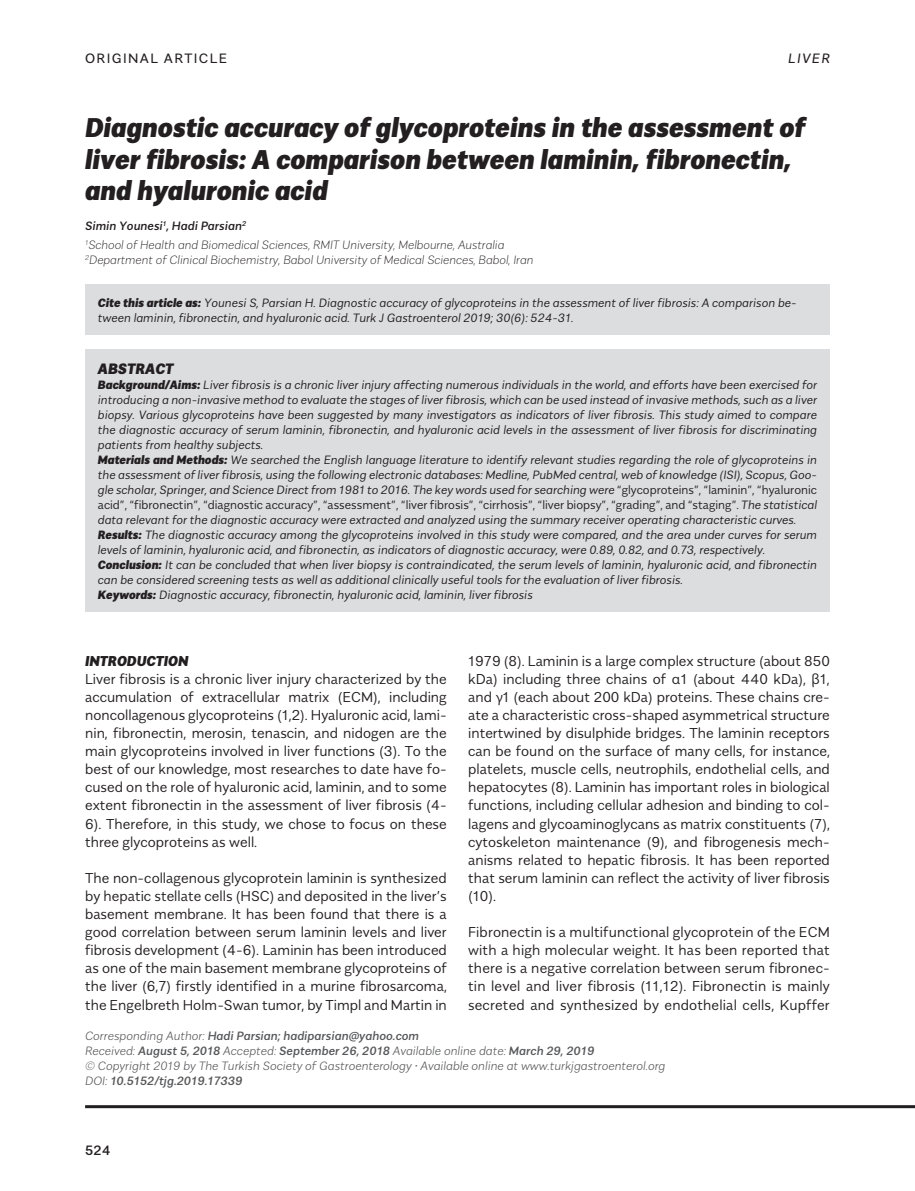
<style>
.page{position:relative;width:915px;height:1191px;background:#fff}
.page>*{position:absolute;margin:0;border:0;box-sizing:border-box;transform-origin:0 0}
.t1{font:italic 900 27px/31.5px "Alergia Normal";color:#231f20}
.t2{font:italic 900 15px "Alergia Normal";color:#231f20}
.t3{font:300 14.25px/18.1px "Alergia Normal";color:#231f20;text-align:justify}
.t4{font:italic 900 14.25px "Alergia Normal";color:#231f20}
.t5{font:13.5px "Alergia Normal";letter-spacing:.1em;color:#231f20}
.t6{font:italic 13.5px "Alergia Normal";letter-spacing:.1em;color:#231f20}
.Text_copy_justificat{font:500 13.5px "Alergia Normal";color:#231f20}
.t7{font:italic 300 12px/15px "Alergia Normal";color:#231f20}
.t8{font:italic 500 12px "Alergia Normal";color:#57585a}
.t9{font:italic 300 expanded 12px "Alergia Normal";color:#231f20}
.t10{font:italic 200 12px "Alergia Normal";color:#57585a}
.t11{font:italic 500 12px "Alergia Normal";color:#231f20}
.s1{font-weight:900}
.s2{font-style:normal}
.s3{font-weight:200}
</style>
<div class="page">
<div style="left:85px;top:349px;width:744px;height:262px;background:#dcdddf"></div>
<hr style="left:85px;top:1105px;width:829px;height:3px;background:#231f20">
<div style="left:85px;top:284px;width:744px;height:51px;background:#dcdddf"></div>
<p class="t5" style="left:85px;top:48px;width:143px">ORIGINAL ARTICLE</p>
<p class="t6" style="left:788px;top:48px;width:43px">LIVER</p>
<p class="t1" style="left:85px;top:109px;width:721px">Diagnostic accuracy of glycoproteins in the assessment of liver fibrosis: A comparison between laminin, fibronectin, and hyaluronic acid</p>
<p class="t11" style="left:85px;top:217px;width:163px">Simin Younesi<sup>1</sup>, Hadi Parsian<sup>2</sup></p>
<p class="t9" style="left:85px;top:236px;width:420px"><sup>1</sup>School of Health and Biomedical Sciences, RMIT University, Melbourne, Australia</p>
<p class="t9" style="left:85px;top:251px;width:449px"><sup>2</sup>Department of Clinical Biochemistry, Babol University of Medical Sciences, Babol, Iran</p>
<p class="t7" style="left:98px;top:294px;width:700px"><span class="s1">Cite this article as:</span> Younesi S, Parsian H. Diagnostic accuracy of glycoproteins in the assessment of liver fibrosis: A comparison be&shy;tween laminin, fibronectin, and hyaluronic acid. Turk J Gastroenterol 2019; 30(6): 524-31.</p>
<p class="t2" style="left:98px;top:356px;width:77px">ABSTRACT</p>
<p class="t7" style="left:98px;top:376px;width:720px;text-align:justify"><span class="s1">Background/Aims:</span> Liver fibrosis is a chronic liver injury affecting numerous individuals in the world, and efforts have been exercised for introducing a non-invasive method to evaluate the stages of liver fibrosis, which can be used instead of invasive methods, such as a liver biopsy. Various glycoproteins have been suggested by many investigators as indicators of liver fibrosis. This study aimed to compare the diagnostic accuracy of serum laminin, fibronectin, and hyaluronic acid levels in the assessment of liver fibrosis for discriminating patients from healthy subjects.</p>
<p class="t7" style="left:98px;top:451px;width:720px;text-align:justify"><span class="s1">Materials and Methods:</span> We searched the English language literature to identify relevant studies regarding the role of glycoproteins in the assessment of liver fibrosis, using the following electronic databases: Medline, PubMed central, web of knowledge (ISI), Scopus, Goo&shy;gle scholar, Springer, and Science Direct from 1981 to 2016. The key words used for searching were <span class="s2">“glycoproteins”, “laminin”, “hyaluronic acid”, “fibronectin”, “diagnostic accuracy”, “assessment”, “liver fibrosis”, “cirrhosis”, “liver biopsy”, “grading”, and “staging”.</span> The statistical data relevant for the diagnostic accuracy were extracted and analyzed using the summary receiver operating characteristic curves.</p>
<p class="t7" style="left:98px;top:526px;width:720px"><span class="s1">Results:</span> The diagnostic accuracy among the glycoproteins involved in this study were compared, and the area under curves for serum levels of laminin, hyaluronic acid, and fibronectin, as indicators of diagnostic accuracy, were 0.89, 0.82, and 0.73, respectively.</p>
<p class="t7" style="left:98px;top:556px;width:720px"><span class="s1">Conclusion:</span> It can be concluded that when liver biopsy is contraindicated, the serum levels of laminin, hyaluronic acid, and fibronectin can be considered screening tests as well as additional clinically useful tools for the evaluation of liver fibrosis.</p>
<p class="t7" style="left:98px;top:586px;width:436px"><span class="s1">Keywords:</span> Diagnostic accuracy, fibronectin, hyaluronic acid, laminin, liver fibrosis</p>
<p class="t4" style="left:85px;top:649px;width:105px">INTRODUCTION</p>
<p class="t3" style="left:85px;top:668px;width:363px">Liver fibrosis is a chronic liver injury characterized by the accumulation of extracellular matrix (ECM), including noncollagenous glycoproteins (1,2). Hyaluronic acid, lami&shy;nin, fibronectin, merosin, tenascin, and nidogen are the main glycoproteins involved in liver functions (3). To the best of our knowledge, most researches to date have fo&shy;cused on the role of hyaluronic acid, laminin, and to some extent fibronectin in the assessment of liver fibrosis (4- 6). Therefore, in this study, we chose to focus on these three glycoproteins as well.</p>
<p class="t3" style="left:85px;top:867px;width:363px">The non-collagenous glycoprotein laminin is synthesized by hepatic stellate cells (HSC) and deposited in the liver’s basement membrane. It has been found that there is a good correlation between serum laminin levels and liver fibrosis development (4-6). Laminin has been introduced as one of the main basement membrane glycoproteins of the liver (6,7) firstly identified in a murine fibrosarcoma, the Engelbreth Holm-Swan tumor, by Timpl and Martin in</p>
<p class="t3" style="left:468px;top:650px;width:363px">1979 (8). Laminin is a large complex structure (about 850 kDa) including three chains of α1 (about 440 kDa), β1, and γ1 (each about 200 kDa) proteins. These chains cre&shy;ate a characteristic cross-shaped asymmetrical structure intertwined by disulphide bridges. The laminin receptors can be found on the surface of many cells, for instance, platelets, muscle cells, neutrophils, endothelial cells, and hepatocytes (8). Laminin has important roles in biological functions, including cellular adhesion and binding to col&shy;lagens and glycoaminoglycans as matrix constituents (7), cytoskeleton maintenance (9), and fibrogenesis mech&shy;anisms related to hepatic fibrosis. It has been reported that serum laminin can reflect the activity of liver fibrosis (10).</p>
<p class="t3" style="left:468px;top:922px;width:363px">Fibronectin is a multifunctional glycoprotein of the ECM with a high molecular weight. It has been reported that there is a negative correlation between serum fibronec&shy;tin level and liver fibrosis (11,12). Fibronectin is mainly secreted and synthesized by endothelial cells, Kupffer</p>
<p class="t8" style="left:85px;top:1026px;width:335px"><span class="s3">Corresponding Author:</span> Hadi Parsian; hadiparsian@yahoo.com</p>
<p class="t8" style="left:85px;top:1041px;width:510px"><span class="s3">Received:</span> August 5, 2018 <span class="s3">Accepted:</span> September 26, 2018 <span class="s3">Available online date:</span> March 29, 2019</p>
<p class="t10" style="left:85px;top:1056px;width:581px">© Copyright 2019 by The Turkish Society of Gastroenterology • Available online at www.turkjgastroenterol.org</p>
<p class="t8" style="left:85px;top:1071px;width:159px"><span class="s3">DOI:</span> 10.5152/tjg.2019.17339</p>
<p class="Text_copy_justificat" style="left:85px;top:1139px;width:27px">524</p>
</div>
